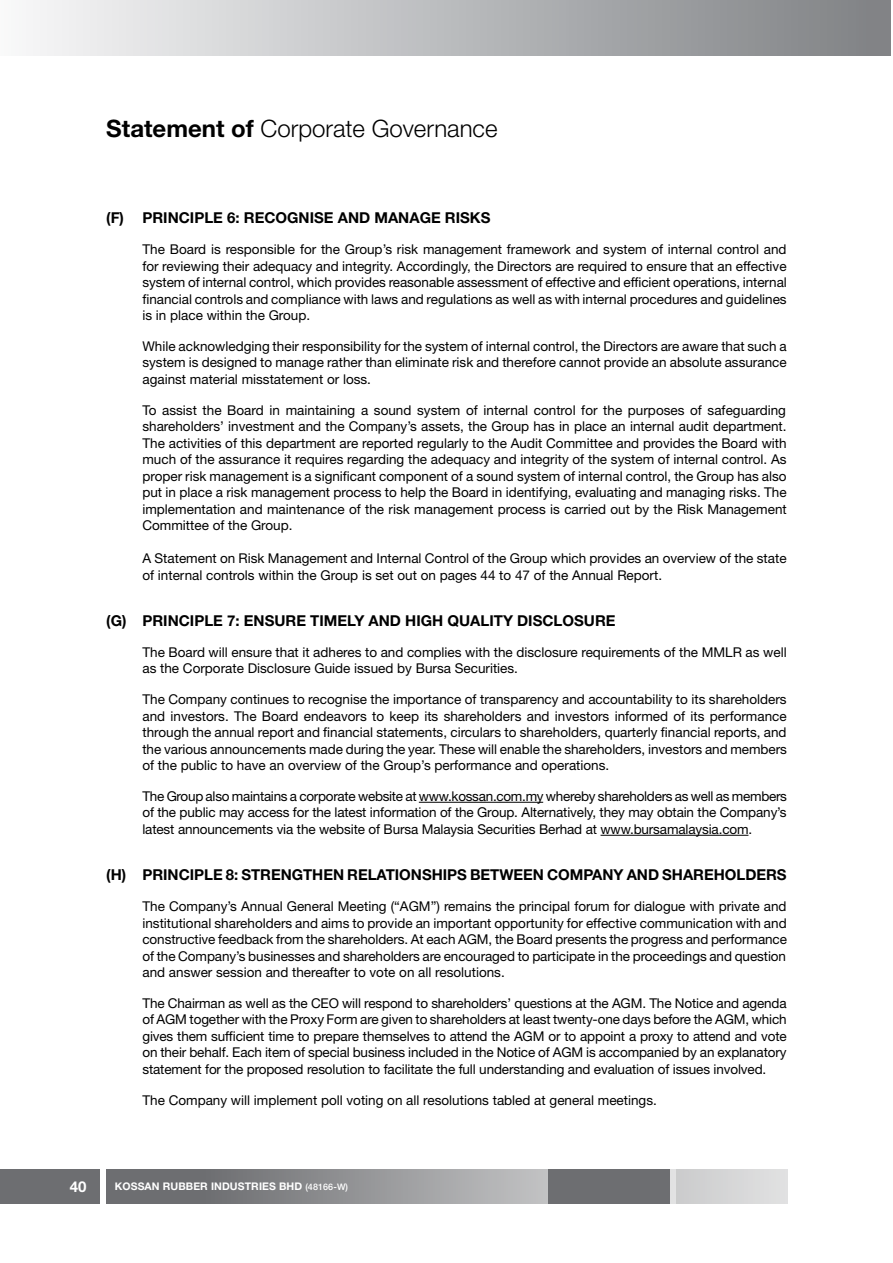
<style>
.page{position:relative;width:893px;height:1263px;background:#fff}
.page>*{position:absolute;margin:0;border:0;box-sizing:border-box;transform-origin:0 0}
.t1{font:300 24px "Helvetica Neue LT Std";color:#000}
.t2{font:700 15px "Helvetica Neue LT Std";color:#000}
.t3{font:700 15px "Helvetica Neue LT Std";color:#fff}
.t4{font:13.5px/16.5px "Helvetica Neue LT Std";color:#000;text-align:justify}
.t5{font:700 10.5px "Helvetica Neue LT Std";letter-spacing:.01em;color:#fff}
.t6{font:500 9px "Helvetica Neue LT Std";letter-spacing:.01em;color:#fff}
.s1{font-weight:700}
.s2{font-weight:700;font-size:10.5px}
</style>
<div class="page">
<svg style="left:106px;top:1169px;width:570px;height:34px;background:#8f9092"></svg>
<div style="left:676px;top:1169px;width:111px;height:34px;background:#d6d6d7"></div>
<div style="left:0;top:1169px;width:100px;height:34px;background:#6d6e71"></div>
<div style="left:549px;top:1169px;width:121px;height:34px;background:#6d6e71"></div>
<div style="left:0;top:0;width:891px;height:55px;background:linear-gradient(to right,#f8f9fa,#7d8083)"></div>
<hr style="left:419px;top:802px;width:124px;height:1px;background:#000">
<hr style="left:600px;top:835px;width:148px;height:1px;background:#000">
<h1 class="t1" style="left:106px;top:114px;width:393px"><span class="s1">Statement of</span> Corporate Governance</h1>
<p class="t2" style="left:106px;top:209px;width:56px">(F) PRINCI</p>
<p class="t2" style="left:194px;top:209px;width:61px">PLE 6: RECO</p>
<p class="t2" style="left:287px;top:209px;width:21px">GNISE</p>
<p class="t2" style="left:338px;top:209px;width:62px">AN D MANA</p>
<p class="t2" style="left:420px;top:209px;width:72px">GE RISKS</p>
<p class="t4" style="left:106px;top:241px;width:23px">T</p>
<p class="t4" style="left:142px;top:241px;width:646px;text-indent:8px">he Board is responsible for the Group’s risk management framework and system of internal control and for reviewing their adequacy and integrity. Accordingly, the Directors are required to ensure that an effective system of internal control, which provides reasonable assessment of effective and efficient operations, internal financial controls and compliance with laws and regulations as well as with internal procedures and guidelines is in place within the Group.</p>
<p class="t4" style="left:142px;top:338px;width:646px">While acknowledging their responsibility for the system of internal control, the Directors are aware that such a system is designed to manage rather than eliminate risk and therefore cannot provide an absolute assurance against material misstatement or loss.</p>
<p class="t4" style="left:106px;top:401px;width:23px">T</p>
<p class="t4" style="left:142px;top:401px;width:646px;text-indent:6px">o assist the Board in maintaining a sound system of internal control for the purposes of safeguarding shareholders’ investment and the Company’s assets, the Group has in place an internal audit department.<br>The activities of this department are reported regularly to the Audit Committee and provides the Board with much of the assurance it requires regarding the adequacy and integrity of the system of internal control. As proper risk management is a significant component of a sound system of internal control, the Group has also put in place a risk management process to help the Board in identifying, evaluating and managing risks. The implementation and maintenance of the risk management process is carried out by the Risk Management Committee of the Group.</p>
<p class="t4" style="left:106px;top:550px;width:24px">A</p>
<p class="t4" style="left:142px;top:550px;width:646px;text-indent:12px">Statement on Risk Management and Internal Control of the Group which provides an overview of the state of internal controls within the Group is set out on pages 44 to 47 of the Annual Report.</p>
<p class="t2" style="left:106px;top:611px;width:56px">(G) PRINCI</p>
<p class="t2" style="left:194px;top:611px;width:61px">PLE 7: ENSURE</p>
<p class="t2" style="left:310px;top:611px;width:159px">TIMELY AND HIGH QUALI</p>
<p class="t2" style="left:494px;top:611px;width:45px">TY DISCLOSURE</p>
<p class="t4" style="left:106px;top:644px;width:23px">T</p>
<p class="t4" style="left:142px;top:644px;width:646px;text-indent:8px">he Board will ensure that it adheres to and complies with the disclosure requirements of the MMLR as well as the Corporate Disclosure Guide issued by Bursa Securities.</p>
<p class="t4" style="left:106px;top:691px;width:23px">T</p>
<p class="t4" style="left:142px;top:691px;width:646px;text-indent:8px">he Company continues to recognise the importance of transparency and accountability to its shareholders and investors. The Board endeavors to keep its shareholders and investors informed of its performance through the annual report and financial statements, circulars to shareholders, quarterly financial reports, and the various announcements made during the year. These will enable the shareholders, investors and members of the public to have an overview of the Group’s performance and operations.</p>
<p class="t4" style="left:106px;top:788px;width:23px">T</p>
<p class="t4" style="left:142px;top:788px;width:646px;text-indent:7px">he Group also maintains a corporate website at www.kossan.com.my whereby shareholders as well as members of the public may access for the latest information of the Group. Alternatively, they may obtain the Company’s latest announcements via the website of Bursa Malaysia Securities Berhad at www.bursamalaysia.com.</p>
<p class="t2" style="left:106px;top:866px;width:56px">(H) PRINCI</p>
<p class="t2" style="left:194px;top:866px;width:77px">PLE 8: STREN</p>
<p class="t2" style="left:292px;top:866px;width:67px">GTHEN RELA</p>
<p class="t2" style="left:386px;top:866px;width:19px">TIONS</p>
<p class="t2" style="left:432px;top:866px;width:93px">HIPS BETWEEN</p>
<p class="t2" style="left:547px;top:866px;width:148px">COMPANY AN D SHARE</p>
<p class="t2" style="left:714px;top:866px;width:54px">HOLDERS</p>
<p class="t4" style="left:106px;top:898px;width:23px">T</p>
<p class="t4" style="left:142px;top:898px;width:646px;text-indent:8px">he Company’s Annual General Meeting (“AGM”) remains the principal forum for dialogue with private and institutional shareholders and aims to provide an important opportunity for effective communication with and constructive feedback from the shareholders. At each AGM, the Board presents the progress and performance of the Company’s businesses and shareholders are encouraged to participate in the proceedings and question and answer session and thereafter to vote on all resolutions.</p>
<p class="t4" style="left:106px;top:995px;width:23px">T</p>
<p class="t4" style="left:142px;top:995px;width:646px;text-indent:8px">he Chairman as well as the CEO will respond to shareholders’ questions at the AGM. The Notice and agenda of AGM together with the Proxy Form are given to shareholders at least twenty-one days before the AGM, which gives them sufficient time to prepare themselves to attend the AGM or to appoint a proxy to attend and vote on their behalf. Each item of special business included in the Notice of AGM is accompanied by an explanatory statement for the proposed resolution to facilitate the full understanding and evaluation of issues involved.</p>
<p class="t4" style="left:106px;top:1091px;width:23px">T</p>
<p class="t4" style="left:150px;top:1091px;width:508px">he Company will implement poll voting on all resolutions tabled at general meetings.</p>
<p class="t3" style="left:70px;top:1177px;width:18px">40</p>
<p class="t5" style="left:115px;top:1180px;width:16px">KOSSAN</p>
<p class="t5" style="left:163px;top:1180px;width:96px">RUBBER IN DUSTRIES</p>
<p class="t6" style="left:279px;top:1182px;width:71px"><span class="s2">BHD</span> (48166-W)</p>
</div>
